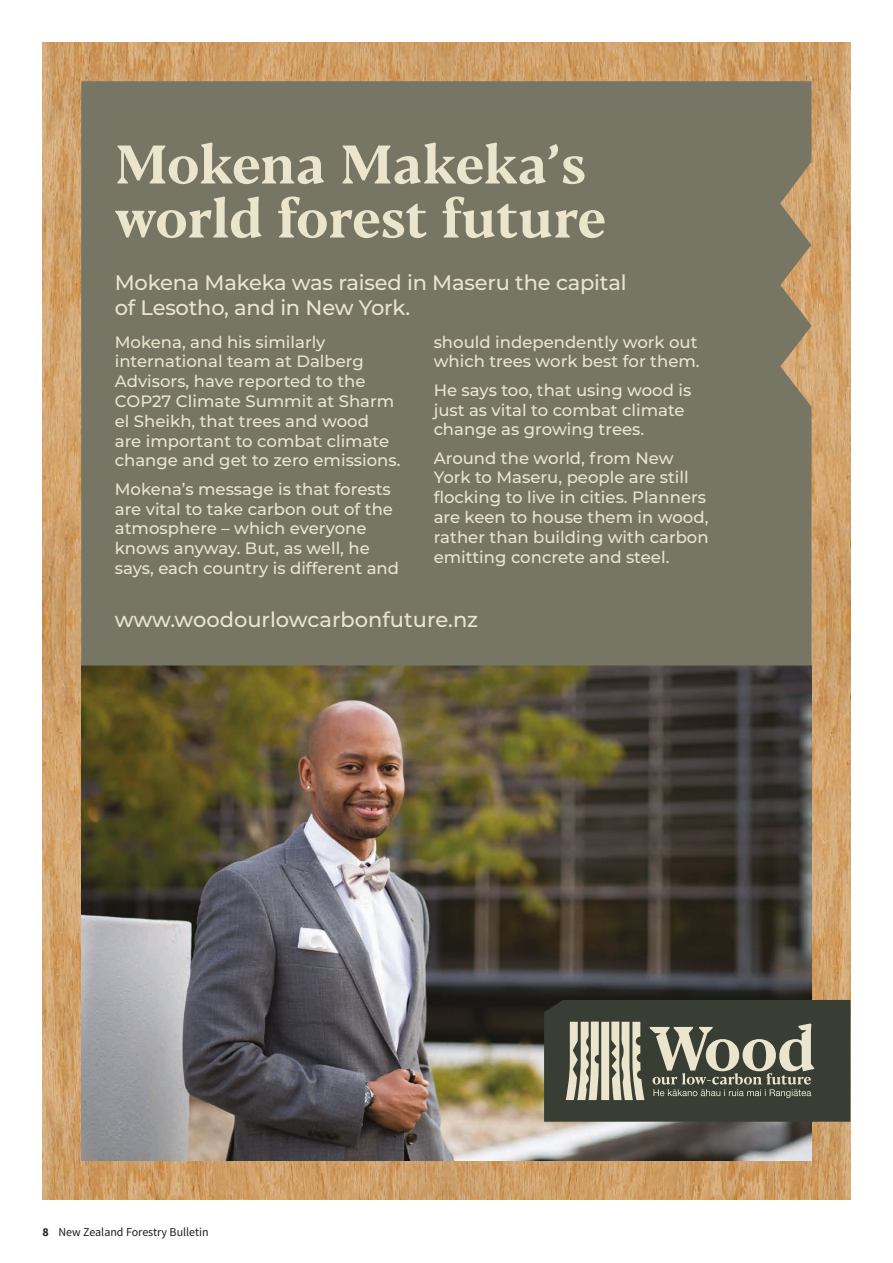
<style>
.page{position:relative;width:893px;height:1263px;background:#fff}
.page>*{position:absolute;margin:0;border:0;box-sizing:border-box;transform-origin:0 0}
.t1{font:700 54px/54px "Blacker Pro Tx";letter-spacing:-.015em;color:#ebe5ce}
.t2{font:500 21px/25.2px "Montserrat";letter-spacing:-.01em;color:#ebe5ce}
.t3{font:500 16.5px/19.8px "Montserrat";color:#ebe5ce}
.t4{font:12px "Source Sans Pro";color:#1d1d1b}
.s1{font-weight:700}
</style>
<div class="page">
<img style="left:43px;top:43px;width:807px;height:1156px">
<img style="left:81px;top:665px;width:731px;height:495px">
<div style="left:81px;top:81px;width:730px;height:584px;background:#777665"></div>
<svg style="left:544px;top:1000px;width:306px;height:122px;background:#5f6355"></svg>
<h1 class="t1" style="left:115px;top:134px;width:493px">Mokena Makeka’s world forest future</h1>
<p class="t2" style="left:115px;top:269px;width:513px">Mokena Makeka was raised in Maseru the capital of Lesotho, and in New York.</p>
<p class="t3" style="left:115px;top:331px;width:287px">Mokena, and his similarly international team at Dalberg<br>Advisors, have reported to the<br>COP27 Climate Summit at Sharm el Sheikh, that trees and wood<br>are important to combat climate change and get to zero emissions.</p>
<p class="t3" style="left:115px;top:478px;width:286px">Mokena’s message is that forests are vital to take carbon out of the atmosphere – which everyone knows anyway. But, as well, he says, each country is different and</p>
<p class="t3" style="left:434px;top:331px;width:267px">should independently work out which trees work best for them.</p>
<p class="t3" style="left:434px;top:379px;width:259px">He says too, that using wood is just as vital to combat climate change as growing trees.</p>
<p class="t3" style="left:434px;top:447px;width:276px">Around the world, from New<br>York to Maseru, people are still flocking to live in cities. Planners are keen to house them in wood, rather than building with carbon emitting concrete and steel.</p>
<p class="t2" style="left:115px;top:606px;width:365px">www.woodourlowcarbonfuture.nz</p>
<p class="t4" style="left:43px;top:1224px;width:168px"><span class="s1">8</span> New Zealand Forestry Bulletin</p>
</div>
